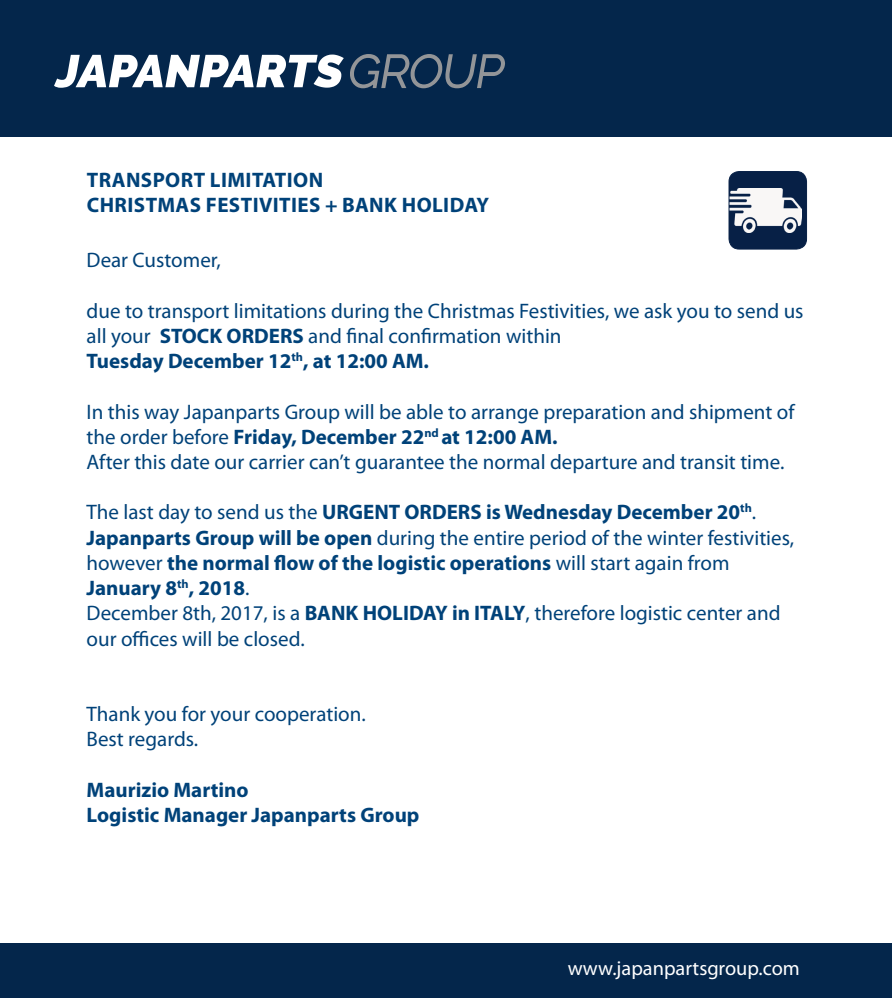
<style>
.page{position:relative;width:892px;height:999px;background:#fff}
.page>*{position:absolute;margin:0;border:0;box-sizing:border-box;transform-origin:0 0}
.t1{font:21px/25.2px "Myriad Pro";color:#004279}
.t2{font:700 21px/25.2px "Myriad Pro";letter-spacing:.015em;color:#004279}
.t3{font:20.4px "Myriad Pro";color:#fff}
.s1{font-weight:700}
</style>
<div class="page">
<div style="left:0;top:0;width:892px;height:136px;background:#04264b"></div>
<div style="left:0;top:942px;width:892px;height:55px;background:#04264b"></div>
<svg style="left:54px;top:54px;width:451px;height:35px"></svg>
<div style="left:729px;top:171px;width:77px;height:78px;background:#072046;border-radius:10px"></div>
<img style="left:730px;top:188px;width:71px;height:44px">
<div style="left:728px;top:171px;width:78px;height:78px;border:1px solid #072046;border-radius:10px"></div>
<p class="t2" style="left:87px;top:167px;width:404px">TRANSPORT LIMITATION<br>CHRISTMAS FESTIVITIES + BANK HOLIDAY</p>
<p class="t1" style="left:87px;top:247px;width:136px">Dear Customer,</p>
<p class="t1" style="left:87px;top:298px;width:718px">due to transport limitations during the Christmas Festivities, we ask you to send us all your <span class="s1">STOCK ORDERS</span> and final confirmation within<br><span class="s1">Tuesday December 12</span><sup>th</sup><span class="s1">, at 12:00 AM.</span></p>
<p class="t1" style="left:87px;top:398px;width:709px">In this way Japanparts Group will be able to arrange preparation and shipment of the order before <span class="s1">Friday, December 22</span><sup>nd</sup> <span class="s1">at 12:00 AM.<br></span>After this date our carrier can’t guarantee the normal departure and transit time.</p>
<p class="t1" style="left:87px;top:499px;width:709px">The last day to send us the <span class="s1">URGENT ORDERS is Wednesday December 20</span><sup>th</sup>.<br><span class="s1">Japanparts Group will be open</span> during the entire period of the winter festivities, however <span class="s1">the normal flow of the logistic operations</span> will start again from <span class="s1">January 8</span><sup>th</sup><span class="s1">, 2018</span>.<br>December 8th, 2017, is a <span class="s1">BANK HOLIDAY in ITALY</span>, therefore logistic center and our offices will be closed.</p>
<p class="t1" style="left:87px;top:701px;width:281px">Thank you for your cooperation.<br>Best regards.</p>
<p class="t2" style="left:87px;top:776px;width:334px">Maurizio Martino<br>Logistic Manager Japanparts Group</p>
<p class="t3" style="left:567px;top:955px;width:234px">www.japanpartsgroup.com</p>
</div>
